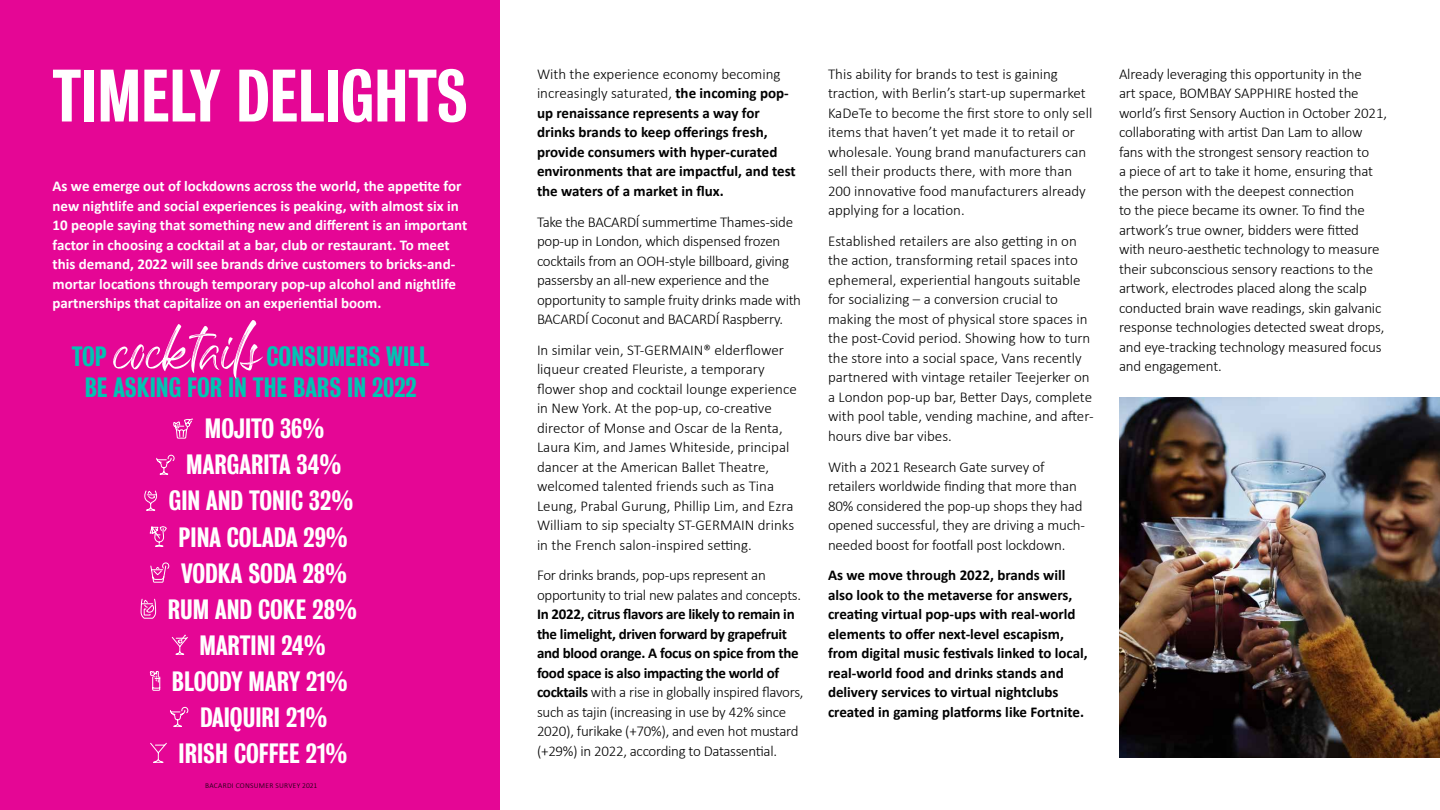
<style>
.page{position:relative;width:1440px;height:810px;background:#fff}
.page>*{position:absolute;margin:0;border:0;box-sizing:border-box;transform-origin:0 0}
.t1{font:500 67.5px "Bureau Grot Cond";color:#fff}
.t2{font:500 25.5px/36px "Bureau Grot Cond";color:#fff;text-align:center}
.t3{font:500 25.5px/31.5px "Bureau Grot Cond";color:#00c4b3}
.t4{font:300 15px/19.5px "Calibri";letter-spacing:-.01em;color:#000}
.t5{font:700 15px/19.5px "Calibri";color:#000}
.t6{font:700 15px/19.5px "Calibri";color:#fff}
.t7{font:700 15px/19.5px "Calibri";letter-spacing:-.02em;color:#000}
.t8{font:300 7.5px "Calibri";letter-spacing:.04em;color:#000}
.s1{font-weight:300}
</style>
<div class="page">
<div style="left:0;top:0;width:500px;height:810px;background:#e50695"></div>
<svg style="left:173px;top:418px;width:20px;height:21px"></svg>
<svg style="left:156px;top:455px;width:19px;height:20px"></svg>
<svg style="left:144px;top:490px;width:14px;height:21px"></svg>
<svg style="left:150px;top:526px;width:17px;height:21px"></svg>
<svg style="left:150px;top:562px;width:20px;height:21px"></svg>
<svg style="left:140px;top:598px;width:16px;height:21px"></svg>
<svg style="left:171px;top:635px;width:17px;height:20px"></svg>
<svg style="left:149px;top:671px;width:12px;height:20px"></svg>
<svg style="left:170px;top:707px;width:18px;height:20px"></svg>
<svg style="left:150px;top:742px;width:17px;height:21px"></svg>
<svg style="left:113px;top:320px;width:150px;height:59px"></svg>
<img style="left:1119px;top:398px;width:321px;height:359px">
<h1 class="t1" style="left:52px;top:57px;width:417px">TIMELY DELIGHTS</h1>
<p class="t6" style="left:52px;top:176px;width:416px">As we emerge out of lockdowns across the world, the appetite for new nightlife and social experiences is peaking, with almost six in 10 people saying that something new and different is an important factor in choosing a cocktail at a bar, club or restaurant. To meet this demand, 2022 will see brands drive customers to bricks-and&shy;mortar locations through temporary pop-up alcohol and nightlife partnerships that capitalize on an experiential boom.</p>
<h2 class="t3" style="left:72px;top:341px;width:36px">TOP</h2>
<h2 class="t3" style="left:85px;top:341px;width:346px;text-indent:182px">CONSUMERS WILL<br>BE ASKING FOR IN THE BARS IN 2022</h2>
<h2 class="t2" style="left:168px;top:411px;width:191px">MOJITO 36%<br>MARGARITA 34%<br>GIN AND TONIC 32%<br>PINA COLADA 29%<br>VODKA SODA 28%<br>RUM AND COKE 28%<br>MARTINI 24%<br>BLOODY MARY 21%<br>DAIQUIRI 21%<br>IRISH COFFEE 21%</h2>
<p class="t8" style="left:205px;top:781px;width:114px">BACARDI CONSUMER SURVEY 2021</p>
<p class="t5" style="left:537px;top:63px;width:260px"><span class="s1">With the experience economy becoming increasingly saturated,</span> the incoming pop&shy;up renaissance represents a way for drinks brands to keep offerings fresh, provide consumers with hyper-curated environments that are impactful, and test the waters of a market in flux.</p>
<p class="t4" style="left:537px;top:211px;width:266px">Take the BACARDÍ summertime Thames-side pop-up in London, which dispensed frozen cocktails from an OOH-style billboard, giving passersby an all-new experience and the opportunity to sample fruity drinks made with BACARDÍ Coconut and BACARDÍ Raspberry.</p>
<p class="t4" style="left:537px;top:339px;width:261px">In similar vein, ST-GERMAIN® elderflower liqueur created Fleuriste, a temporary flower shop and cocktail lounge experience in New York. At the pop-up, co-creative director of Monse and Oscar de la Renta, Laura Kim, and James Whiteside, principal dancer at the American Ballet Theatre, welcomed talented friends such as Tina Leung, Prabal Gurung, Phillip Lim, and Ezra William to sip specialty ST-GERMAIN drinks in the French salon-inspired setting.</p>
<p class="t4" style="left:537px;top:565px;width:266px">For drinks brands, pop-ups represent an opportunity to trial new palates and concepts.</p>
<p class="t7" style="left:537px;top:604px;width:268px">In 2022, citrus flavors are likely to remain in the limelight, driven forward by grapefruit and blood orange. A focus on spice from the food space is also impacting the world of cocktails <span class="s1">with a rise in globally inspired flavors, such as tajin (increasing in use by 42% since 2020), furikake (+70%), and even hot mustard (+29%) in 2022, according to Datassential.</span></p>
<p class="t4" style="left:828px;top:63px;width:266px">This ability for brands to test is gaining traction, with Berlin’s start-up supermarket KaDeTe to become the first store to only sell items that haven’t yet made it to retail or wholesale. Young brand manufacturers can sell their products there, with more than 200 innovative food manufacturers already applying for a location.</p>
<p class="t4" style="left:828px;top:231px;width:267px">Established retailers are also getting in on the action, transforming retail spaces into ephemeral, experiential hangouts suitable for socializing – a conversion crucial to making the most of physical store spaces in the post-Covid period. Showing how to turn the store into a social space, Vans recently partnered with vintage retailer Teejerker on a London pop-up bar, Better Days, complete with pool table, vending machine, and after&shy;hours dive bar vibes.</p>
<p class="t4" style="left:828px;top:456px;width:259px">With a 2021 Research Gate survey of retailers worldwide finding that more than 80% considered the pop-up shops they had opened successful, they are driving a much&shy;needed boost for footfall post lockdown.</p>
<p class="t5" style="left:828px;top:565px;width:261px">As we move through 2022, brands will also look to the metaverse for answers, creating virtual pop-ups with real-world elements to offer next-level escapism, from digital music festivals linked to local, real-world food and drinks stands and delivery services to virtual nightclubs created in gaming platforms like Fortnite.</p>
<p class="t4" style="left:1119px;top:63px;width:270px">Already leveraging this opportunity in the<br>art space, BOMBAY SAPPHIRE hosted the world’s first Sensory Auction in October 2021, collaborating with artist Dan Lam to allow fans with the strongest sensory reaction to<br>a piece of art to take it home, ensuring that the person with the deepest connection<br>to the piece became its owner. To find the artwork’s true owner, bidders were fitted with neuro-aesthetic technology to measure their subconscious sensory reactions to the artwork, electrodes placed along the scalp conducted brain wave readings, skin galvanic response technologies detected sweat drops, and eye-tracking technology measured focus and engagement.</p>
</div>
